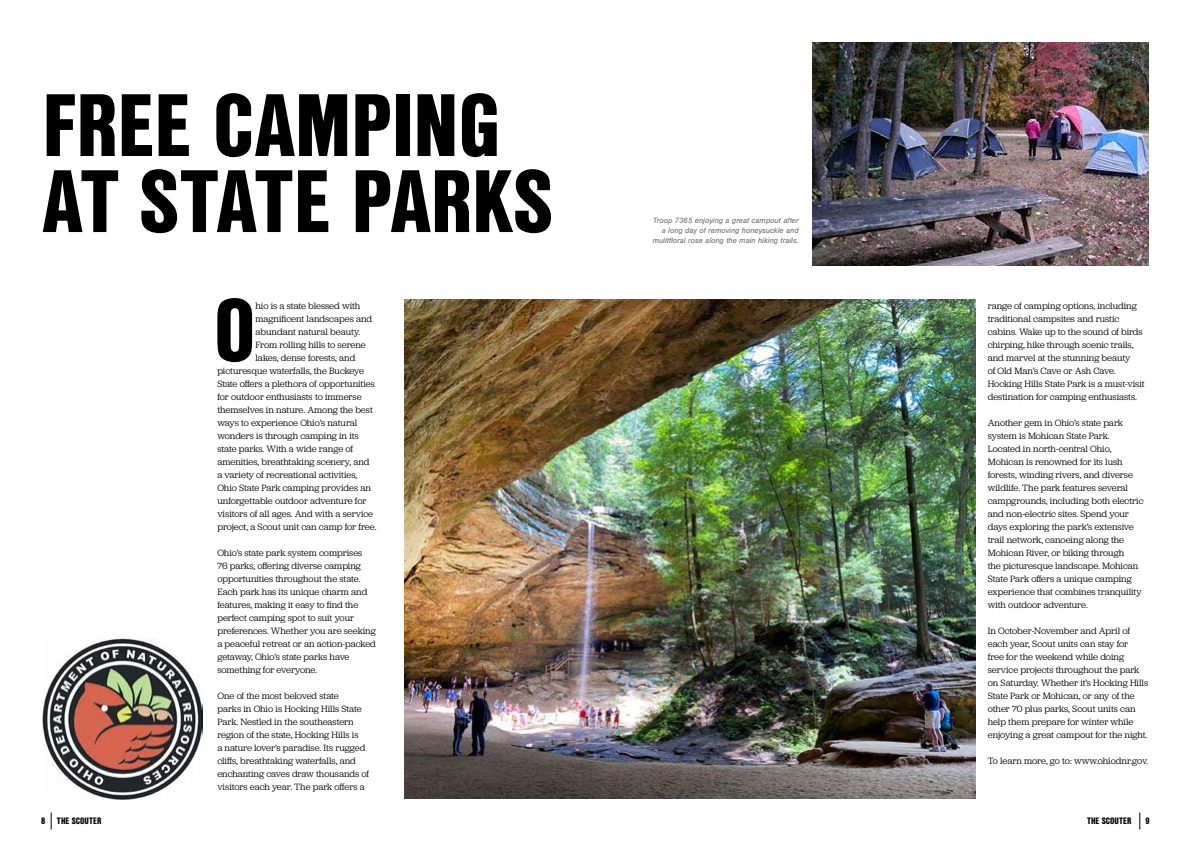
<style>
.page{position:relative;width:1191px;height:842px;background:#fff}
.page>*{position:absolute;margin:0;border:0;box-sizing:border-box;transform-origin:0 0}
.t1{font:900 86.2px "Nimbus San Con L";color:#000}
.t2{font:900 86px/76px "Nimbus San Con L";color:#000}
.t3{font:9.5px/13px "Jubilat";letter-spacing:-.005em;color:#000}
.t4{font:900 9px "Nimbus San Con L";letter-spacing:.005em;color:#000}
.t5{font:italic 8px/10px "Nimbus San";color:#6d6e71;text-align:right}
</style>
<div class="page">
<img style="left:404px;top:300px;width:571px;height:498px">
<img style="left:813px;top:43px;width:335px;height:222px">
<svg style="left:1139px;top:812px;width:1px;height:17px"></svg>
<svg style="left:51px;top:812px;width:1px;height:17px"></svg>
<img style="left:43px;top:639px;width:160px;height:160px">
<h2 class="t2" style="left:43px;top:84px;width:512px">FREE CAMPING<br>AT STATE PARKS</h2>
<h1 class="t1" style="left:214px;top:265px;width:43px">O</h1>
<p class="t3" style="left:255px;top:299px;width:106px">hio is a state blessed with</p>
<p class="t3" style="left:255px;top:312px;width:118px">magnificent landscapes and</p>
<p class="t3" style="left:255px;top:325px;width:106px">abundant natural beauty.</p>
<p class="t3" style="left:255px;top:338px;width:112px">From rolling hills to serene</p>
<p class="t3" style="left:255px;top:351px;width:101px">lakes, dense forests, and</p>
<p class="t3" style="left:217px;top:364px;width:148px">picturesque waterfalls, the Buckeye</p>
<p class="t3" style="left:217px;top:377px;width:159px">State offers a plethora of opportunities</p>
<p class="t3" style="left:217px;top:390px;width:146px">for outdoor enthusiasts to immerse</p>
<p class="t3" style="left:217px;top:403px;width:157px">themselves in nature. Among the best</p>
<p class="t3" style="left:217px;top:416px;width:142px">ways to experience Ohio’s natural</p>
<p class="t3" style="left:217px;top:429px;width:143px">wonders is through camping in its</p>
<p class="t3" style="left:217px;top:442px;width:137px">state parks. With a wide range of</p>
<p class="t3" style="left:217px;top:455px;width:154px">amenities, breathtaking scenery, and</p>
<p class="t3" style="left:217px;top:468px;width:141px">a variety of recreational activities,</p>
<p class="t3" style="left:217px;top:481px;width:155px">Ohio State Park camping provides an</p>
<p class="t3" style="left:217px;top:494px;width:150px">unforgettable outdoor adventure for</p>
<p class="t3" style="left:217px;top:507px;width:157px">visitors of all ages. And with a service</p>
<p class="t3" style="left:217px;top:520px;width:161px">project, a Scout unit can camp for free.</p>
<p class="t3" style="left:217px;top:546px;width:160px">Ohio’s state park system comprises<br>76 parks, offering diverse camping opportunities throughout the state.<br>Each park has its unique charm and features, making it easy to find the perfect camping spot to suit your preferences. Whether you are seeking a peaceful retreat or an action-packed getaway, Ohio’s state parks have something for everyone.</p>
<p class="t3" style="left:217px;top:689px;width:153px">One of the most beloved state<br>parks in Ohio is Hocking Hills State Park. Nestled in the southeastern region of the state, Hocking Hills is<br>a nature lover’s paradise. Its rugged cliffs, breathtaking waterfalls, and enchanting caves draw thousands of visitors each year. The park offers a</p>
<p class="t5" style="left:652px;top:215px;width:147px">Troop 7365 enjoying a great campout after a long day of removing honeysuckle and mulitfloral rose along the main hiking trails.</p>
<p class="t3" style="left:987px;top:299px;width:158px">range of camping options, including traditional campsites and rustic cabins. Wake up to the sound of birds chirping, hike through scenic trails, and marvel at the stunning beauty<br>of Old Man’s Cave or Ash Cave.<br>Hocking Hills State Park is a must-visit destination for camping enthusiasts.</p>
<p class="t3" style="left:987px;top:416px;width:157px">Another gem in Ohio’s state park system is Mohican State Park.<br>Located in north-central Ohio, Mohican is renowned for its lush forests, winding rivers, and diverse wildlife. The park features several campgrounds, including both electric and non-electric sites. Spend your days exploring the park’s extensive trail network, canoeing along the Mohican River, or biking through<br>the picturesque landscape. Mohican State Park offers a unique camping experience that combines tranquility with outdoor adventure.</p>
<p class="t3" style="left:987px;top:624px;width:162px">In October-November and April of each year, Scout units can stay for<br>free for the weekend while doing service projects throughout the park on Saturday. Whether it’s Hocking Hills State Park or Mohican, or any of the other 70 plus parks, Scout units can help them prepare for winter while enjoying a great campout for the night.</p>
<p class="t3" style="left:987px;top:754px;width:162px">To learn more, go to: www.ohiodnr.gov.</p>
<p class="t4" style="left:41px;top:814px;width:6px">8</p>
<p class="t4" style="left:57px;top:814px;width:46px">THE SCOUTER</p>
<p class="t4" style="left:1087px;top:814px;width:46px">THE SCOUTER</p>
<p class="t4" style="left:1145px;top:814px;width:6px">9</p>
</div>
